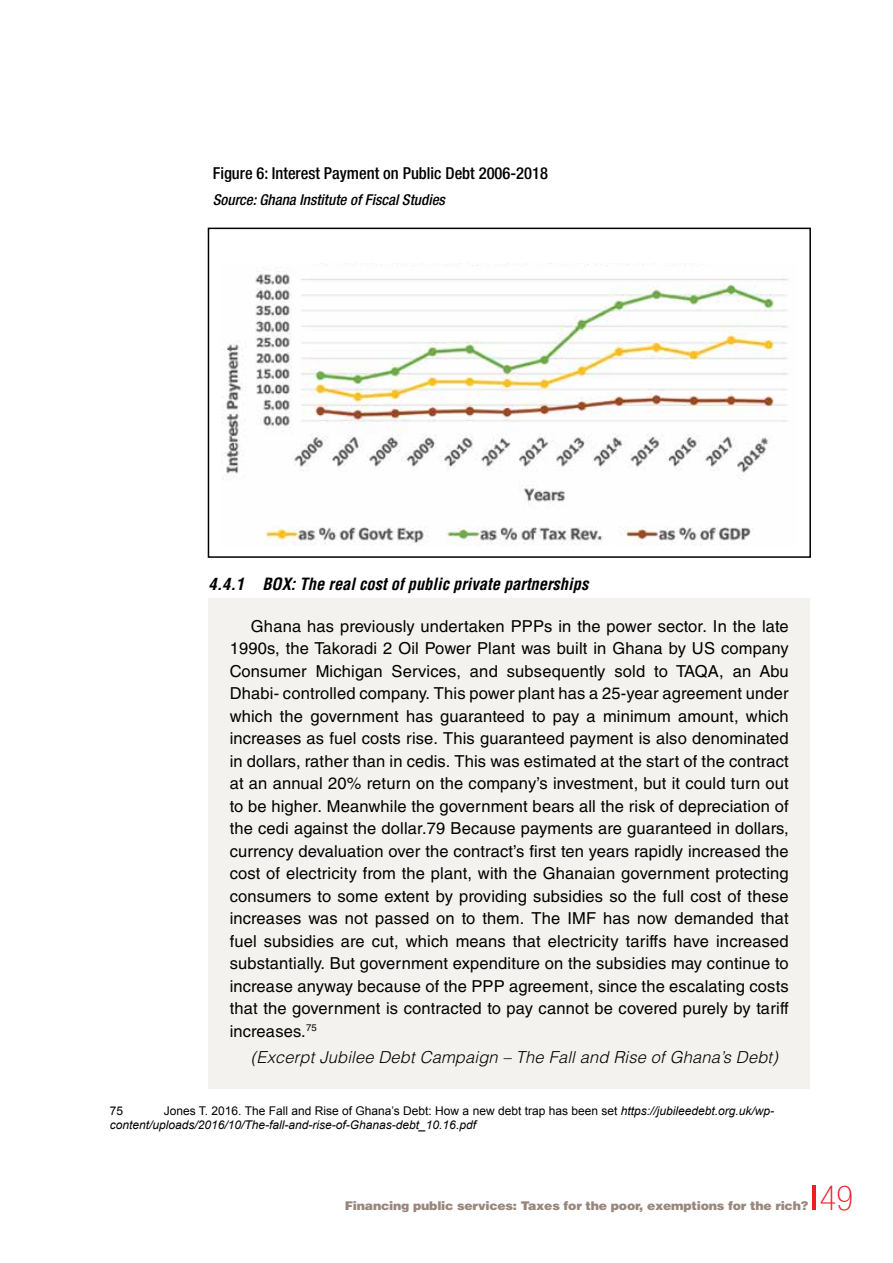
<style>
.page{position:relative;width:893px;height:1263px;background:#fff}
.page>*{position:absolute;margin:0;border:0;box-sizing:border-box;transform-origin:0 0}
.t1{font:100 condensed 34.5px "Helvetica Neue LT Com";color:#ed1d24}
.t2{font:16.5px/22.5px "Helvetica LT Std";letter-spacing:.01em;color:#000;text-align:justify}
.t3{font:italic 300 16.5px "Helvetica LT Std";letter-spacing:.01em;color:#000}
.t4{font:italic 700 condensed 16.5px "Helvetica LT Std";color:#000}
.t5{font:500 condensed 16.5px "Helvetica Neue LT Com";color:#000}
.t6{font:italic 500 condensed 15px "Helvetica Neue LT Com";color:#000}
.t7{font:italic 12px/14.4px "Arial";color:#000}
.t8{font:900 12px "Helvetica LT Std";letter-spacing:-.02em;color:#99877d;scale:1.04 1}
.t9{font:12px "Arial";color:#000}
.s1{font-style:normal}
</style>
<div class="page">
<hr style="left:812px;top:1185px;width:4px;height:24px;background:#ed1d24">
<img style="left:224px;top:264px;width:564px;height:281px">
<div style="left:208px;top:598px;width:602px;height:491px;background:#f4f2ef"></div>
<div style="left:208px;top:228px;width:603px;height:330px;border:2px solid #000"></div>
<p class="t5" style="left:213px;top:163px;width:337px">Figure 6: Interest Payment on Public Debt 2006-2018</p>
<p class="t6" style="left:213px;top:190px;width:234px">Source: Ghana Institute of Fiscal Studies</p>
<p class="t4" style="left:208px;top:574px;width:381px">4.4.1 BOX: The real cost of public private partnerships</p>
<p class="t2" style="left:230px;top:614px;width:561px;text-indent:21px">Ghana has previously undertaken PPPs in the power sector. In the late 1990s, the Takoradi 2 Oil Power Plant was built in Ghana by US company Consumer Michigan Services, and subsequently sold to TAQA, an Abu Dhabi- controlled company. This power plant has a 25-year agreement under which the government has guaranteed to pay a minimum amount, which increases as fuel costs rise. This guaranteed payment is also denominated in dollars, rather than in cedis. This was estimated at the start of the contract at an annual 20% return on the company’s investment, but it could turn out to be higher. Meanwhile the government bears all the risk of depreciation of the cedi against the dollar.79 Because payments are guaranteed in dollars, currency devaluation over the contract’s first ten years rapidly increased the cost of electricity from the plant, with the Ghanaian government protecting consumers to some extent by providing subsidies so the full cost of these increases was not passed on to them. The IMF has now demanded that fuel subsidies are cut, which means that electricity tariffs have increased substantially. But government expenditure on the subsidies may continue to increase anyway because of the PPP agreement, since the escalating costs that the government is contracted to pay cannot be covered purely by tariff increases.<sup>75</sup></p>
<p class="t3" style="left:251px;top:1047px;width:528px">(Excerpt Jubilee Debt Campaign – The Fall and Rise of Ghana’s Debt)</p>
<p class="t7" style="left:110px;top:1103px;width:666px;text-indent:54px"><span class="s1">Jones T. 2016. The Fall and Rise of Ghana’s Debt: How a new debt trap has been set</span> https://jubileedebt.org.uk/wp&shy;content/uploads/2016/10/The-fall-and-rise-of-Ghanas-debt_10.16.pdf</p>
<p class="t9" style="left:110px;top:1103px;width:15px">75</p>
<p class="t8" style="left:345px;top:1197px;width:447px">Financing public services: Taxes for the poor, exemptions for the rich?</p>
<h1 class="t1" style="left:820px;top:1178px;width:35px">49</h1>
</div>
